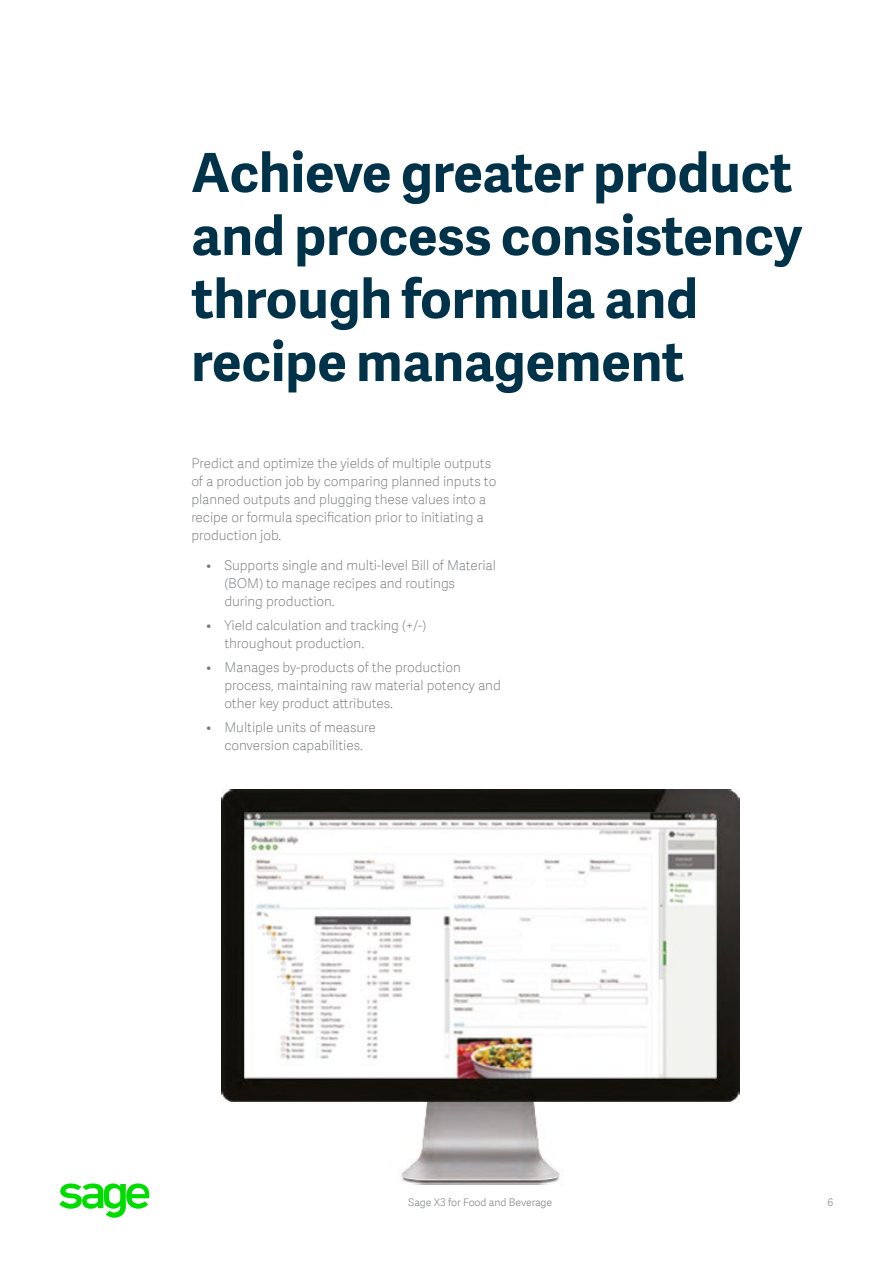
<style>
.page{position:relative;width:893px;height:1263px;background:#fff}
.page>*{position:absolute;margin:0;border:0;box-sizing:border-box;transform-origin:0 0}
.t1{font:700 54px/63px "Adelle Sans SAGE";color:#003349}
.t2{font:13.5px/18px "Adelle Sans SAGE Th";letter-spacing:-.005em;color:#75787b}
.t3{font:10.5px "Adelle Sans SAGE Lt";letter-spacing:-.01em;color:#888b8d}
</style>
<div class="page">
<svg style="left:59px;top:1183px;width:91px;height:35px"></svg>
<img style="left:221px;top:789px;width:518px;height:396px">
<h1 class="t1" style="left:191px;top:139px;width:612px">Achieve greater product and process consistency through formula and recipe management</h1>
<p class="t2" style="left:191px;top:454px;width:306px">Predict and optimize the yields of multiple outputs of a production job by comparing planned inputs to planned outputs and plugging these values into a recipe or formula specification prior to initiating a production job.</p>
<p class="t2" style="left:224px;top:556px;width:273px;text-indent:-18px">• Supports single and multi-level Bill of Material (BOM) to manage recipes and routings during production.</p>
<p class="t2" style="left:224px;top:616px;width:203px;text-indent:-18px">• Yield calculation and tracking (+/-) throughout production.</p>
<p class="t2" style="left:224px;top:658px;width:278px;text-indent:-18px">• Manages by-products of the production process, maintaining raw material potency and other key product attributes.</p>
<p class="t2" style="left:206px;top:718px;width:171px;text-align:center">• Multiple units of measure conversion capabilities.</p>
<p class="t3" style="left:408px;top:1195px;width:145px">Sage X3 for Food and Beverage</p>
<p class="t3" style="left:827px;top:1195px;width:7px">6</p>
</div>
